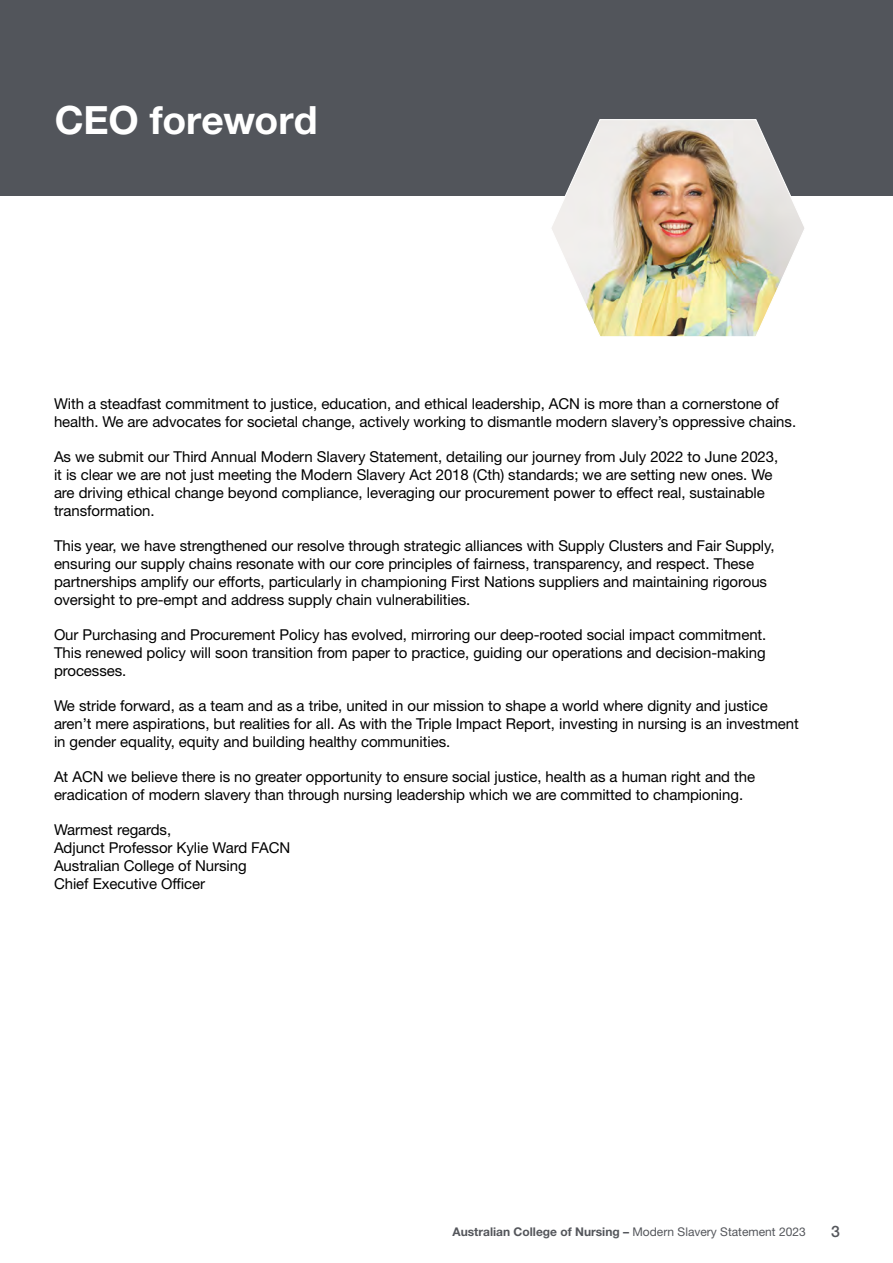
<style>
.page{position:relative;width:893px;height:1263px;background:#fff}
.page>*{position:absolute;margin:0;border:0;box-sizing:border-box;transform-origin:0 0}
.t1{font:700 39px "Helvetica Neue LT Std";letter-spacing:-.005em;color:#fff}
.t2{font:500 15.75px "Helvetica Neue LT Std";color:#54565b}
.t3{font:15px/18px "Helvetica Neue LT Std";letter-spacing:-.005em;color:#000}
.t4{font:700 12px "Helvetica Neue LT Std";color:#54565b}
.s1{font-weight:400}
</style>
<div class="page">
<div style="left:0;top:0;width:893px;height:196px;background:#52555b"></div>
<img style="left:552px;top:119px;width:252px;height:218px">
<h1 class="t1" style="left:55px;top:96px;width:264px">CEO foreword</h1>
<p class="t3" style="left:54px;top:394px;width:744px">With a steadfast commitment to justice, education, and ethical leadership, ACN is more than a cornerstone of health. We are advocates for societal change, actively working to dismantle modern slavery’s oppressive chains.</p>
<p class="t3" style="left:54px;top:447px;width:726px">As we submit our Third Annual Modern Slavery Statement, detailing our journey from July 2022 to June 2023, it is clear we are not just meeting the Modern Slavery Act 2018 (Cth) standards; we are setting new ones. We are driving ethical change beyond compliance, leveraging our procurement power to effect real, sustainable transformation.</p>
<p class="t3" style="left:54px;top:536px;width:722px">This year, we have strengthened our resolve through strategic alliances with Supply Clusters and Fair Supply, ensuring our supply chains resonate with our core principles of fairness, transparency, and respect. These partnerships amplify our efforts, particularly in championing First Nations suppliers and maintaining rigorous oversight to pre-empt and address supply chain vulnerabilities.</p>
<p class="t3" style="left:54px;top:625px;width:714px;text-align:justify">Our Purchasing and Procurement Policy has evolved, mirroring our deep-rooted social impact commitment.<br>This renewed policy will soon transition from paper to practice, guiding our operations and decision-making processes.</p>
<p class="t3" style="left:54px;top:696px;width:746px">We stride forward, as a team and as a tribe, united in our mission to shape a world where dignity and justice aren’t mere aspirations, but realities for all. As with the Triple Impact Report, investing in nursing is an investment in gender equality, equity and building healthy communities.</p>
<p class="t3" style="left:54px;top:768px;width:703px">At ACN we believe there is no greater opportunity to ensure social justice, health as a human right and the eradication of modern slavery than through nursing leadership which we are committed to championing.</p>
<p class="t3" style="left:54px;top:821px;width:238px">Warmest regards,<br>Adjunct Professor Kylie Ward FACN<br>Australian College of Nursing<br>Chief Executive Officer</p>
<p class="t4" style="left:453px;top:1224px;width:355px">Australian College of Nursing – <span class="s1">Modern Slavery Statement 2023</span></p>
<p class="t2" style="left:831px;top:1222px;width:10px">3</p>
</div>
